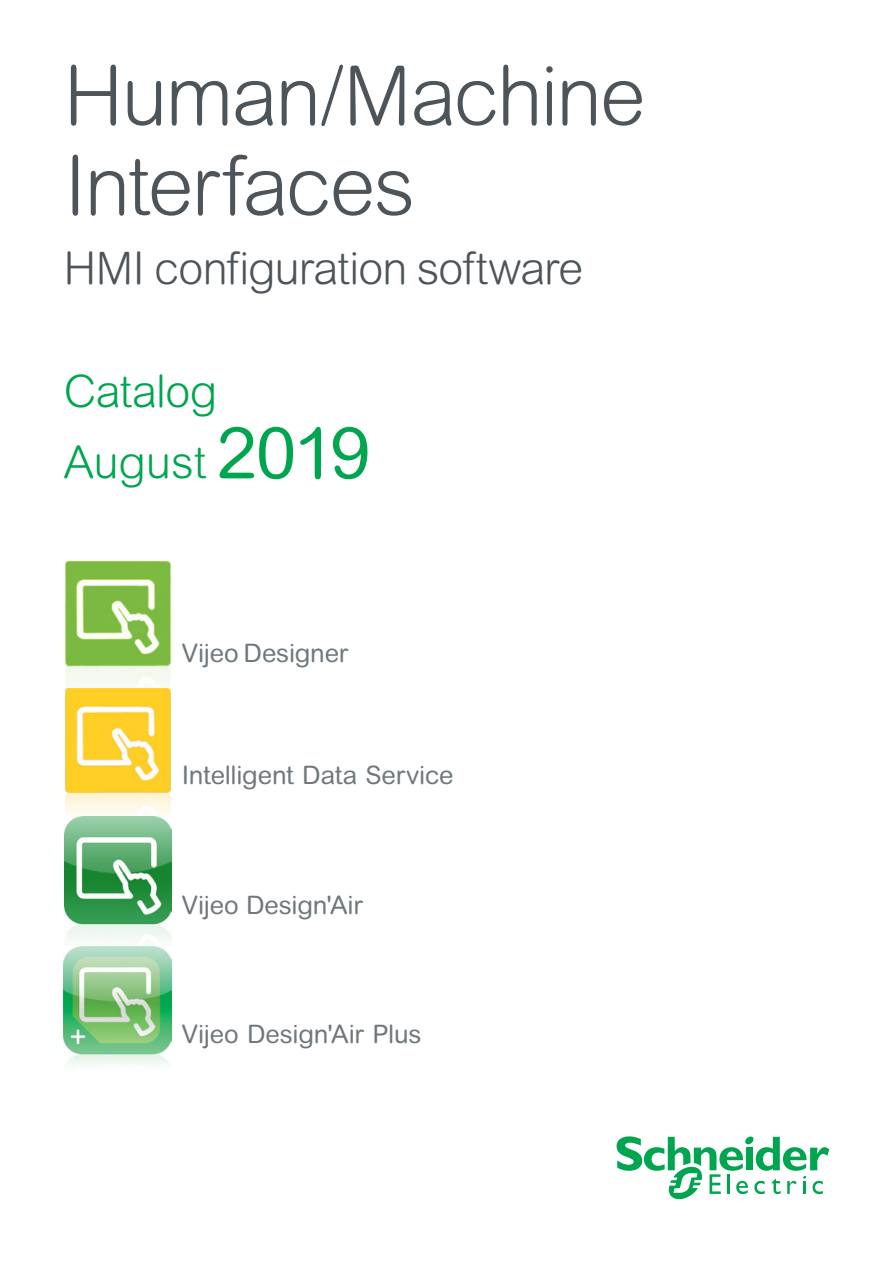
<style>
.page{position:relative;width:893px;height:1263px;background:#fff}
.page>*{position:absolute;margin:0;border:0;box-sizing:border-box;transform-origin:0 0}
._1_title__55_Light{font:300 82.5px/90px "Arial Rounded MT Pro";letter-spacing:-.025em;color:#4d545a}
._1_Sub_title__30_Lig{font:300 45px "Arial Rounded MT Pro";letter-spacing:-.015em;color:#4d545a}
._1_Catalog___Month{font:300 45px "Arial Rounded MT Pro";color:#00a54f}
._1_CATALOGUE_02{font:25.5px "Arial Rounded MT Pro";letter-spacing:-.01em;color:#6e777c}
.s1{font-weight:400;font-size:72px}
</style>
<div class="page">
<svg style="left:617px;top:1136px;width:212px;height:64px"></svg>
<img style="left:65px;top:562px;width:105px;height:126px">
<img style="left:65px;top:688px;width:105px;height:129px">
<img style="left:64px;top:817px;width:107px;height:124px">
<img style="left:64px;top:946px;width:108px;height:119px">
<p class="_1_title__55_Light" style="left:64px;top:54px;width:583px">Human/Machine<br>Interfaces</p>
<p class="_1_Sub_title__30_Lig" style="left:64px;top:243px;width:521px">HMI configuration software</p>
<p class="_1_Catalog___Month" style="left:64px;top:365px;width:155px">Catalog</p>
<p class="_1_Catalog___Month" style="left:64px;top:437px;width:308px">August <span class="s1">2019</span></p>
<p class="_1_CATALOGUE_02" style="left:182px;top:638px;width:168px">Vijeo Designer</p>
<p class="_1_CATALOGUE_02" style="left:182px;top:760px;width:273px">Intelligent Data Service</p>
<p class="_1_CATALOGUE_02" style="left:182px;top:890px;width:183px">Vijeo Design'Air</p>
<p class="_1_CATALOGUE_02" style="left:182px;top:1019px;width:241px">Vijeo Design'Air Plus</p>
</div>
